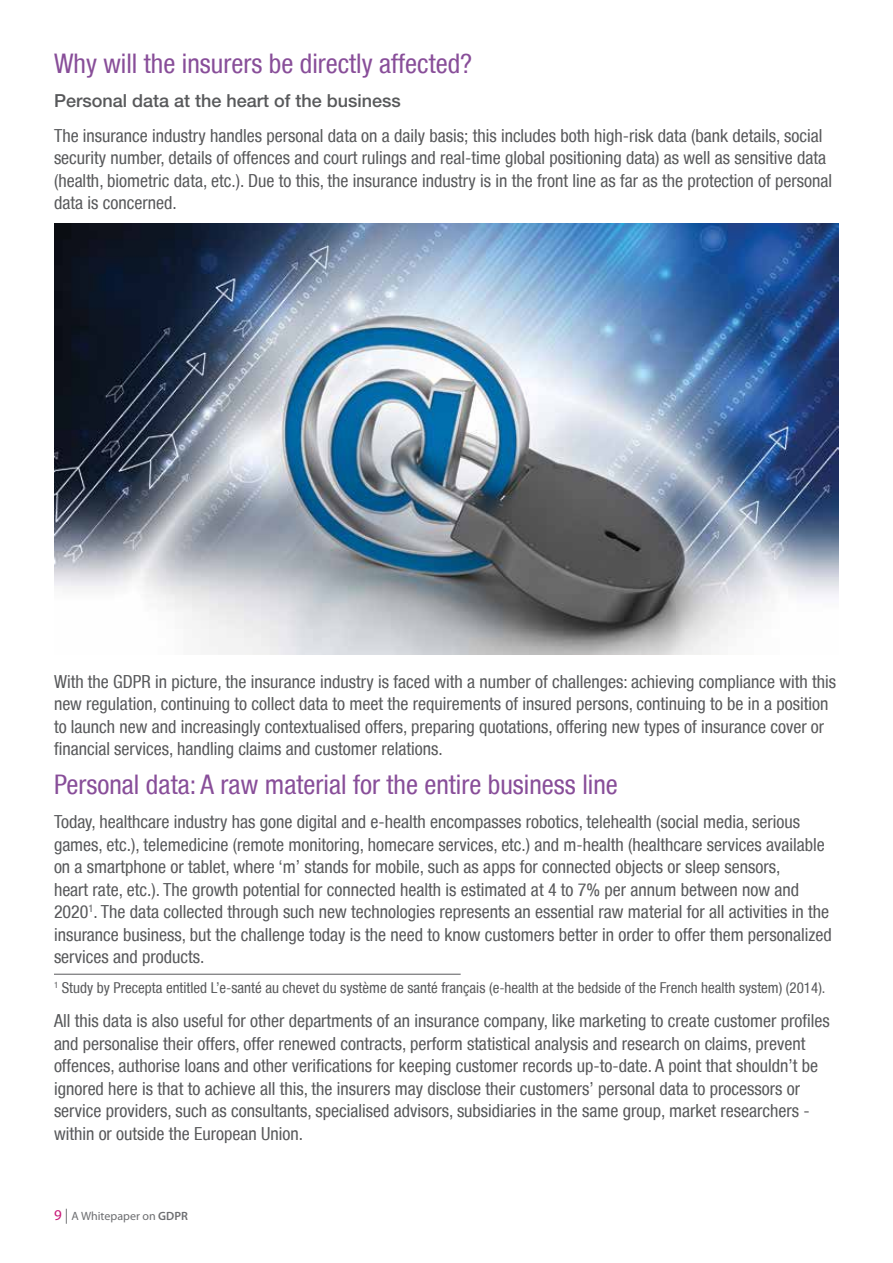
<style>
.page{position:relative;width:893px;height:1263px;background:#fff}
.page>*{position:absolute;margin:0;border:0;box-sizing:border-box;transform-origin:0 0}
.t1{font:condensed 27px "Helvetica Neue";color:#884e99}
.t2{font:condensed 18px/22.5px "Helvetica Neue";color:#58595b}
.t3{font:500 18px "Helvetica Neue";color:#58595b}
.t4{font:condensed 15px "Helvetica Neue";color:#58595b}
.t5{font:12px "Myriad Pro";color:#6d6e71}
.s1{font-size:15px;color:#c81a78}
.s2{font-size:15px}
.s3{font-weight:600}
</style>
<div class="page">
<img style="left:54px;top:224px;width:785px;height:431px">
<hr style="left:54px;top:974px;width:407px;height:1px;background:#58595b">
<h1 class="t1" style="left:54px;top:48px;width:420px">Why will the insurers be directly affected?</h1>
<p class="t3" style="left:54px;top:90px;width:348px">Personal data at the heart of the business</p>
<p class="t2" style="left:54px;top:124px;width:780px">The insurance industry handles personal data on a daily basis; this includes both high-risk data (bank details, social security number, details of offences and court rulings and real-time global positioning data) as well as sensitive data (health, biometric data, etc.). Due to this, the insurance industry is in the front line as far as the protection of personal data is concerned.</p>
<p class="t2" style="left:54px;top:670px;width:784px">With the GDPR in picture, the insurance industry is faced with a number of challenges: achieving compliance with this new regulation, continuing to collect data to meet the requirements of insured persons, continuing to be in a position to launch new and increasingly contextualised offers, preparing quotations, offering new types of insurance cover or financial services, handling claims and customer relations.</p>
<h1 class="t1" style="left:54px;top:769px;width:565px">Personal data: A raw material for the entire business line</h1>
<p class="t2" style="left:54px;top:810px;width:779px">Today, healthcare industry has gone digital and e-health encompasses robotics, telehealth (social media, serious games, etc.), telemedicine (remote monitoring, homecare services, etc.) and m-health (healthcare services available on a smartphone or tablet, where ‘m’ stands for mobile, such as apps for connected objects or sleep sensors,<br>heart rate, etc.). The growth potential for connected health is estimated at 4 to 7% per annum between now and 2020<sup>1</sup>. The data collected through such new technologies represents an essential raw material for all activities in the insurance business, but the challenge today is the need to know customers better in order to offer them personalized services and products.</p>
<p class="t4" style="left:54px;top:979px;width:773px"><sup>1</sup> Study by Precepta entitled L’e-santé au chevet du système de santé français (e-health at the bedside of the French health system) (2014).</p>
<p class="t2" style="left:54px;top:1009px;width:777px">All this data is also useful for other departments of an insurance company, like marketing to create customer profiles and personalise their offers, offer renewed contracts, perform statistical analysis and research on claims, prevent offences, authorise loans and other verifications for keeping customer records up-to-date. A point that shouldn’t be ignored here is that to achieve all this, the insurers may disclose their customers’ personal data to processors or service providers, such as consultants, specialised advisors, subsidiaries in the same group, market researchers - within or outside the European Union.</p>
<p class="t5" style="left:54px;top:1209px;width:136px"><span class="s1">9</span> <span class="s2">|</span> A Whitepaper on <span class="s3">GDPR</span></p>
</div>
